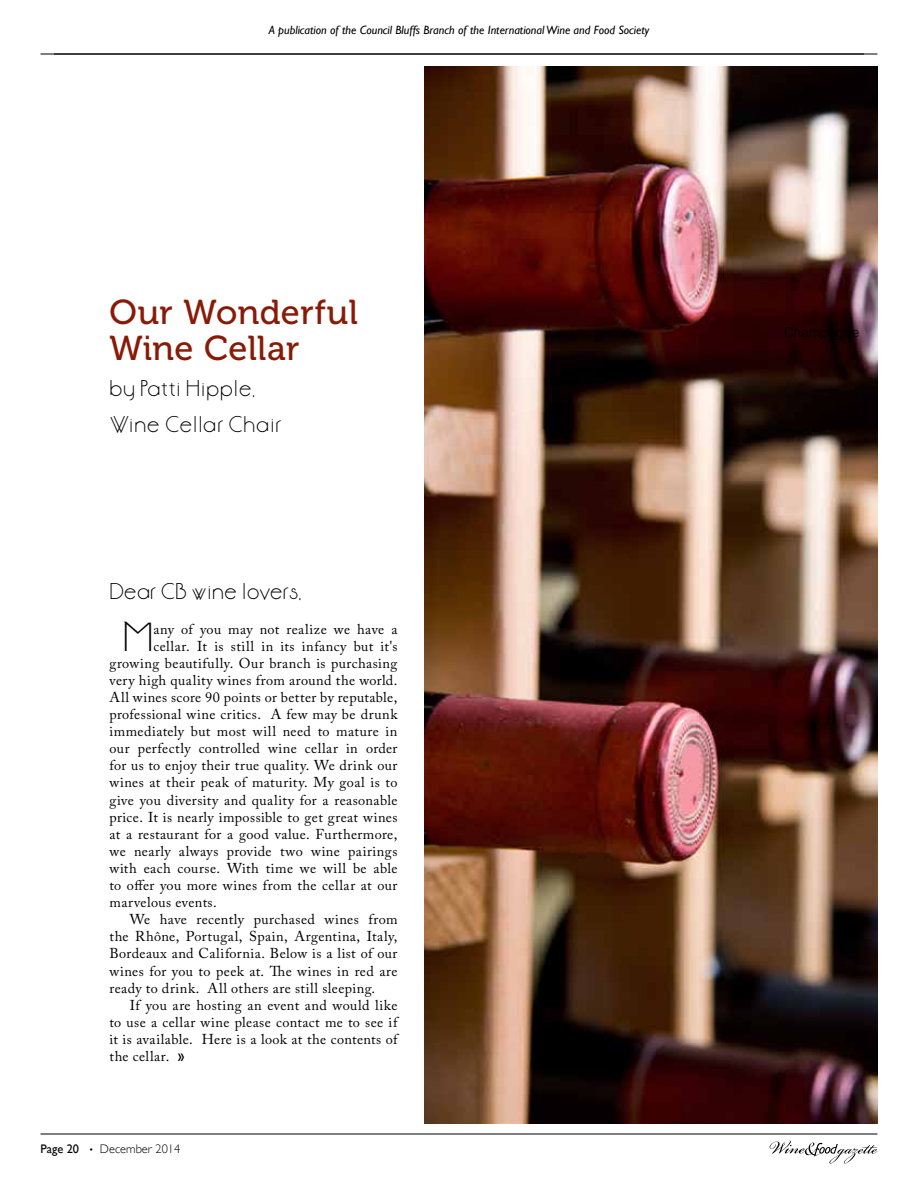
<style>
.page{position:relative;width:918px;height:1188px;background:#fff}
.page>*{position:absolute;margin:0;border:0;box-sizing:border-box;transform-origin:0 0}
.t1{font:36px "Aase Font";color:#000}
.t2{font:34.5px "Museo 500";letter-spacing:.01em;color:#881b07}
.t3{font:20.25px/36px "Aase Font";color:#000}
.t4{font:14.25px "Adobe Caslon Pro";letter-spacing:.03em;color:#000}
.t5{font:300 13.5px "Helvetica";color:#000}
.t6{font:300 12.3px "Gill Sans";color:#000}
.t7{font:italic 12px "Gill Sans";color:#000}
.s1{font-family:"Interstate";font-stretch:condensed}
.s2{font-weight:400}
.s3{font-family:"Avenir LT";font-weight:900}
</style>
<div class="page">
<img style="left:424px;top:67px;width:454px;height:1056px">
<svg style="left:770px;top:1141px;width:108px;height:23px"></svg>
<hr style="left:40px;top:1134px;width:838px;height:1px;background:#000">
<hr style="left:40px;top:54px;width:838px;height:1px;background:#000">
<p class="t7" style="left:269px;top:23px;width:382px">A publication of the Council Bluffs Branch of the International Wine and Food Society</p>
<h2 class="t2" style="left:110px;top:293px;width:250px">Our Wonderful</h2>
<h2 class="t2" style="left:110px;top:329px;width:192px">Wine Cellar</h2>
<h3 class="t3" style="left:110px;top:371px;width:173px">by Patti Hipple,<br>Wine Cellar Chair</h3>
<h3 class="t3" style="left:110px;top:574px;width:194px">Dear CB wine lovers,</h3>
<h1 class="t1" style="left:123px;top:615px;width:31px">M</h1>
<p class="t4" style="left:153px;top:620px;width:246px">any of you may not realize we have a</p>
<p class="t4" style="left:153px;top:637px;width:246px">cellar. It is still in its infancy but it's</p>
<p class="t4" style="left:110px;top:654px;width:290px">growing beautifully. Our branch is purchasing</p>
<p class="t4" style="left:110px;top:672px;width:289px">very high quality wines from around the world.</p>
<p class="t4" style="left:110px;top:689px;width:289px">All wines score 90 points or better by reputable,</p>
<p class="t4" style="left:110px;top:706px;width:289px">professional wine critics. A few may be drunk</p>
<p class="t4" style="left:110px;top:723px;width:289px">immediately but most will need to mature in</p>
<p class="t4" style="left:110px;top:740px;width:290px">our perfectly controlled wine cellar in order</p>
<p class="t4" style="left:110px;top:757px;width:289px">for us to enjoy their true quality. We drink our</p>
<p class="t4" style="left:110px;top:774px;width:289px">wines at their peak of maturity. My goal is to</p>
<p class="t4" style="left:110px;top:791px;width:290px">give you diversity and quality for a reasonable</p>
<p class="t4" style="left:110px;top:808px;width:290px">price. It is nearly impossible to get great wines</p>
<p class="t4" style="left:110px;top:825px;width:289px">at a restaurant for a good value. Furthermore,</p>
<p class="t4" style="left:110px;top:843px;width:289px">we nearly always provide two wine pairings</p>
<p class="t4" style="left:110px;top:860px;width:289px">with each course. With time we will be able</p>
<p class="t4" style="left:110px;top:877px;width:289px">to offer you more wines from the cellar at our</p>
<p class="t4" style="left:110px;top:894px;width:109px">marvelous events.</p>
<p class="t4" style="left:130px;top:911px;width:269px">We have recently purchased wines from</p>
<p class="t4" style="left:110px;top:928px;width:290px">the Rhône, Portugal, Spain, Argentina, Italy,</p>
<p class="t4" style="left:110px;top:945px;width:289px">Bordeaux and California. Below is a list of our</p>
<p class="t4" style="left:110px;top:962px;width:289px">wines for you to peek at. The wines in red are</p>
<p class="t4" style="left:110px;top:979px;width:267px">ready to drink. All others are still sleeping.</p>
<p class="t4" style="left:130px;top:996px;width:269px">If you are hosting an event and would like</p>
<p class="t4" style="left:110px;top:1014px;width:289px">to use a cellar wine please contact me to see if</p>
<p class="t4" style="left:110px;top:1031px;width:290px">it is available. Here is a look at the contents of</p>
<p class="t4" style="left:110px;top:1048px;width:76px">the cellar. <span class="s1">»</span></p>
<p class="t6" style="left:40px;top:1141px;width:141px"><span class="s2">Page 20</span> <span class="s3">·</span> December 2014</p>
<p class="t5" style="left:784px;top:320px;width:77px">Champagne</p>
</div>
